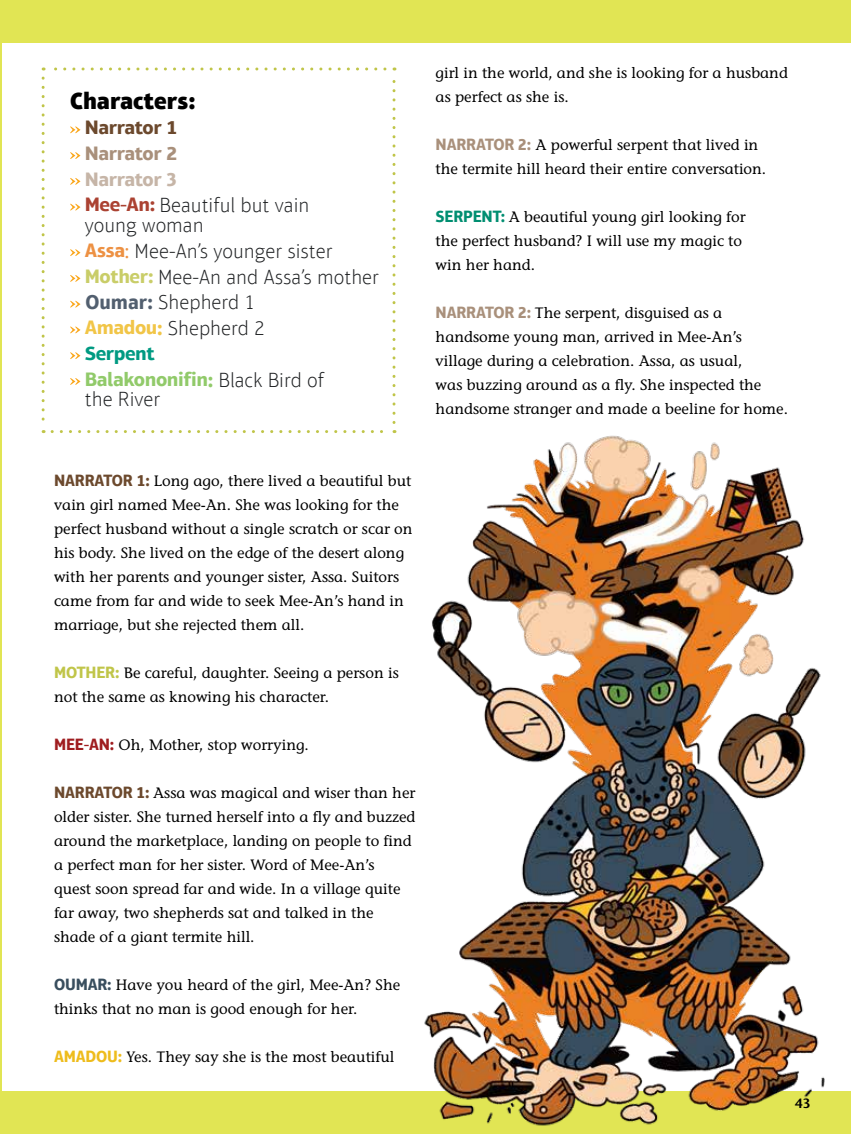
<style>
.page{position:relative;width:851px;height:1134px;background:#fff}
.page>*{position:absolute;margin:0;border:0;box-sizing:border-box;transform-origin:0 0}
.t1{font:900 24px "Aptifer Sans Com";color:#000}
.t2{font:100 20.55px/25.8px "Aptifer Sans Com";color:#202224}
.t3{font:700 19.65px/25.8px "Aptifer Sans Com";letter-spacing:-.02em;color:#91ca6a;scale:1.05 1}
.t4{font:700 19.65px "Aptifer Sans Com";letter-spacing:-.02em;color:#6c492d;scale:1.05 1}
.t5{font:700 19.65px "Aptifer Sans Com";letter-spacing:-.02em;color:#a9907b;scale:1.05 1}
.t6{font:700 19.65px "Aptifer Sans Com";letter-spacing:-.02em;color:#c6b5a7;scale:1.05 1}
.t7{font:15px/24px "Stone Informal";color:#000}
.t8{font:600 13.5px "Stone Sans";color:#000}
.s1{font-weight:700;font-size:19.65px;color:#ab4232}
.s2{font-weight:700;font-size:19.65px;color:#ed9143}
.s3{font-weight:400;color:#ed9143}
.s4{font-weight:700;font-size:19.65px;color:#c9cd68}
.s5{font-weight:700;color:#525f6f}
.s6{font-weight:700;font-size:19.65px;color:#f1c547}
.s7{font-weight:700;color:#f1c547}
.s8{color:#009a82}
.s9{font-size:20.55px}
.s10{font-weight:100;font-size:20.55px;color:#202224}
.s11{font-family:"Aptifer Sans Com";font-weight:700;font-size:16.5px;color:#a9907b}
.s12{font-family:"Aptifer Sans Com";font-weight:700;font-size:16.5px;color:#008e71}
.s13{font-family:"Aptifer Sans Com";font-weight:700;font-size:16.5px;color:#6c492d}
.s14{font-family:"Aptifer Sans Com";font-weight:700;font-size:16.5px;color:#c0c549}
.s15{font-family:"Aptifer Sans Com";font-weight:700;font-size:16.5px;color:#9f1d20}
.s16{font-family:"Aptifer Sans Com";font-weight:700;font-size:16.5px;color:#394e5e}
.s17{font-family:"Aptifer Sans Com";font-weight:700;font-size:16.5px;color:#eebc1c}
</style>
<div class="page">
<div style="left:0;top:1092px;width:850px;height:42px;background:#e1e554"></div>
<img style="left:420px;top:435px;width:430px;height:691px">
<hr style="left:0;top:0;width:2px;height:1134px;background:#e1e554">
<svg style="left:42px;top:78px;width:3px;height:355px"></svg>
<svg style="left:52px;top:430px;width:343px;height:3px"></svg>
<svg style="left:392px;top:68px;width:3px;height:355px"></svg>
<svg style="left:43px;top:68px;width:342px;height:2px"></svg>
<svg style="left:70px;top:126px;width:10px;height:7px"></svg>
<svg style="left:70px;top:152px;width:10px;height:7px"></svg>
<svg style="left:70px;top:178px;width:10px;height:7px"></svg>
<svg style="left:70px;top:204px;width:10px;height:7px"></svg>
<svg style="left:70px;top:249px;width:10px;height:7px"></svg>
<svg style="left:70px;top:275px;width:10px;height:7px"></svg>
<svg style="left:70px;top:301px;width:10px;height:7px"></svg>
<svg style="left:70px;top:326px;width:10px;height:7px"></svg>
<svg style="left:70px;top:352px;width:10px;height:7px"></svg>
<svg style="left:70px;top:378px;width:10px;height:7px"></svg>
<div style="left:0;top:0;width:850px;height:42px;background:#e1e554"></div>
<h1 class="t1" style="left:70px;top:86px;width:127px">Characters:</h1>
<h3 class="t4" style="left:85px;top:116px;width:90px">Narrator 1</h3>
<h3 class="t5" style="left:85px;top:141px;width:90px">Narrator 2</h3>
<h3 class="t6" style="left:85px;top:167px;width:90px">Narrator 3</h3>
<h2 class="t2" style="left:85px;top:196px;width:226px;line-height:19.8px"><span class="s1">Mee-An:</span> Beautiful but vain young woman</h2>
<h2 class="t2" style="left:85px;top:238px;width:295px"><span class="s2">Assa</span><span class="s3">:</span> Mee-An’s younger sister<br><span class="s4">Mother:</span> Mee-An and Assa’s mother<br><span class="s5">Oumar:</span> Shepherd 1<br><span class="s6">Amadou</span><span class="s7">:</span> Shepherd 2</h2>
<h3 class="t3" style="left:85px;top:340px;width:229px"><span class="s8">Serpent<br></span>Balakononifin<span class="s9">:</span> <span class="s10">Black Bird of</span></h3>
<h2 class="t2" style="left:85px;top:387px;width:77px">the River</h2>
<p class="t7" style="left:435px;top:61px;width:354px">girl in the world, and she is looking for a husband as perfect as she is.</p>
<p class="t7" style="left:435px;top:133px;width:332px"><span class="s11">NARRATOR 2:</span> A powerful serpent that lived in the termite hill heard their entire conversation.</p>
<p class="t7" style="left:435px;top:205px;width:311px"><span class="s12">SERPENT:</span> A beautiful young girl looking for the perfect husband? I will use my magic to win her hand.</p>
<p class="t7" style="left:435px;top:301px;width:354px"><span class="s11">NARRATOR 2:</span> The serpent, disguised as a handsome young man, arrived in Mee-An’s village during a celebration. Assa, as usual,<br>was buzzing around as a fly. She inspected the handsome stranger and made a beeline for home.</p>
<p class="t7" style="left:54px;top:469px;width:360px"><span class="s13">NARRATOR 1:</span> Long ago, there lived a beautiful but vain girl named Mee-An. She was looking for the perfect husband without a single scratch or scar on his body. She lived on the edge of the desert along with her parents and younger sister, Assa. Suitors came from far and wide to seek Mee-An’s hand in marriage, but she rejected them all.</p>
<p class="t7" style="left:54px;top:661px;width:346px"><span class="s14">MOTHER:</span> Be careful, daughter. Seeing a person is not the same as knowing his character.</p>
<p class="t7" style="left:54px;top:733px;width:256px"><span class="s15">MEE-AN:</span> Oh, Mother, stop worrying.</p>
<p class="t7" style="left:54px;top:781px;width:363px"><span class="s13">NARRATOR 1:</span> Assa was magical and wiser than her older sister. She turned herself into a fly and buzzed around the marketplace, landing on people to find a perfect man for her sister. Word of Mee-An’s<br>quest soon spread far and wide. In a village quite far away, two shepherds sat and talked in the shade of a giant termite hill.</p>
<p class="t7" style="left:54px;top:973px;width:348px"><span class="s16">OUMAR:</span> Have you heard of the girl, Mee-An? She thinks that no man is good enough for her.</p>
<p class="t7" style="left:54px;top:1045px;width:342px"><span class="s17">AMADOU:</span> Yes. They say she is the most beautiful</p>
<p class="t8" style="left:795px;top:1095px;width:17px">43</p>
</div>
